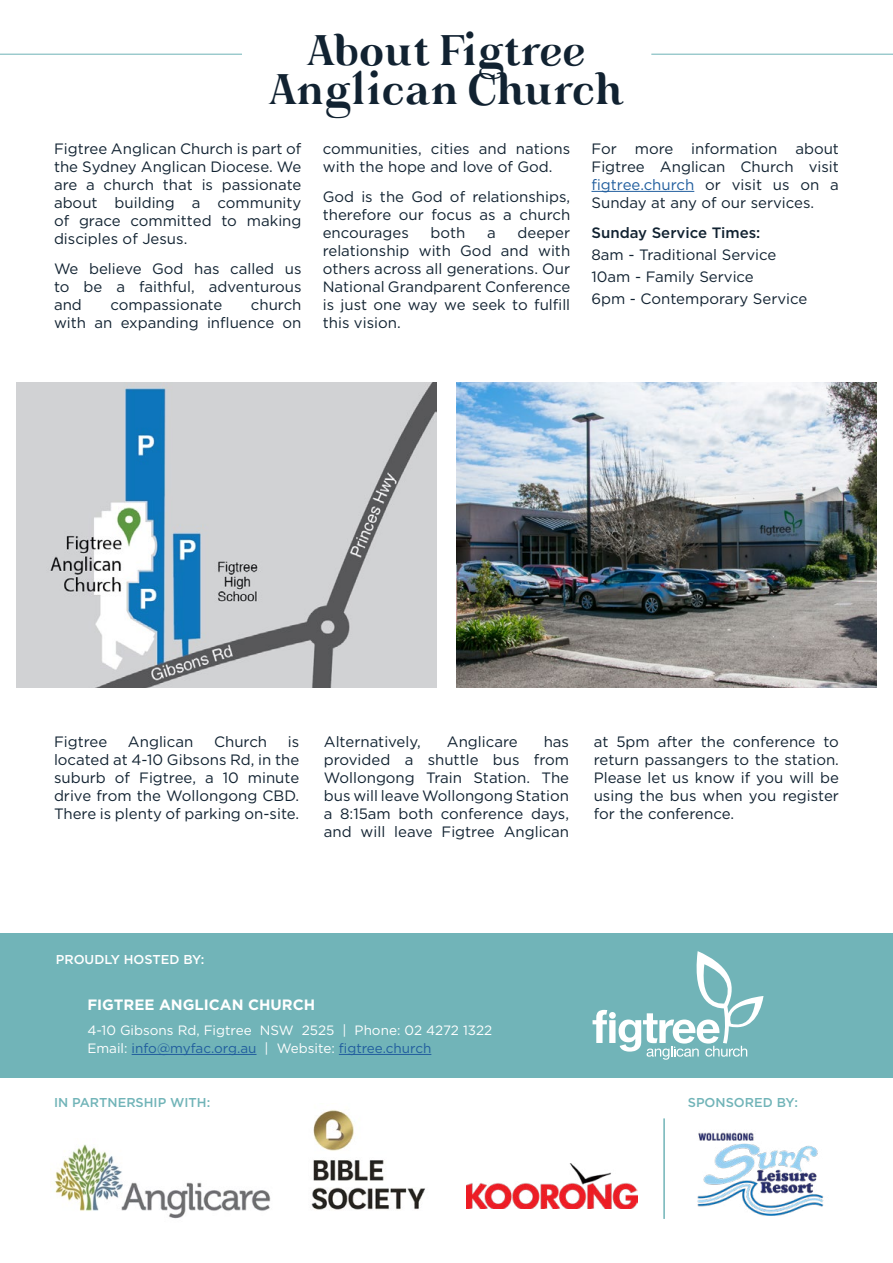
<style>
.page{position:relative;width:893px;height:1263px;background:#fff}
.page>*{position:absolute;margin:0;border:0;box-sizing:border-box;transform-origin:0 0}
.t1{font:38.85px/39px "Gorni";color:#112231;text-align:center}
.t2{font:15px/18px "Gotham";color:#112231;text-align:justify}
.t3{font:700 15px "Gotham";color:#fff}
.t4{font:500 15px "Gotham";color:#112231}
.t5{font:13.5px/18px "Gotham";color:#fff}
.t6{font:500 12.9px "Gotham";color:#71b4b8}
.t7{font:500 12.9px "Gotham";color:#fff}
.s1{color:#215e9e}
</style>
<div class="page">
<div style="left:0;top:934px;width:893px;height:144px;background:#71b4b8"></div>
<hr style="left:132px;top:1054px;width:124px;height:1px;background:#215e9e">
<hr style="left:339px;top:1054px;width:92px;height:1px;background:#215e9e">
<img style="left:52px;top:1144px;width:219px;height:75px">
<hr style="left:663px;top:1118px;width:2px;height:101px;background:#71b4b8">
<img style="left:697px;top:1132px;width:127px;height:84px">
<img style="left:466px;top:1163px;width:172px;height:46px">
<img style="left:311px;top:1110px;width:114px;height:100px">
<svg style="left:593px;top:951px;width:170px;height:109px"></svg>
<hr style="left:0;top:54px;width:242px;height:1px;background:#71b4b8">
<hr style="left:651px;top:54px;width:242px;height:1px;background:#71b4b8">
<hr style="left:591px;top:191px;width:103px;height:1px;background:#215e9e">
<img style="left:16px;top:382px;width:421px;height:305px">
<img style="left:456px;top:382px;width:421px;height:305px">
<h1 class="t1" style="left:269px;top:32px;width:356px">About Figtree<br>Anglican Church</h1>
<p class="t2" style="left:54px;top:139px;width:249px">Figtree Anglican Church is part of the Sydney Anglican Diocese. We are a church that is passionate about building a community of grace committed to making disciples of Jesus.</p>
<p class="t2" style="left:54px;top:259px;width:249px">We believe God has called us to be a faithful, adventurous and</p>
<p class="t2" style="left:591px;top:139px;width:249px">For more information about Figtree Anglican Church visit <span class="s1">figtree.church</span> or visit us on a Sunday at any of our services.</p>
<p class="t4" style="left:591px;top:222px;width:170px">Sunday Service Times:</p>
<p class="t2" style="left:591px;top:243px;width:217px;line-height:22.2px;text-align:left">8am - Traditional Service<br>10am - Family Service<br>6pm - Contemporary Service</p>
<p class="t2" style="left:323px;top:139px;width:249px">communities, cities and nations with the hope and love of God.</p>
<p class="t2" style="left:323px;top:187px;width:249px">God is the God of relationships, therefore our focus as a church encourages</p>
<p class="t2" style="left:323px;top:223px;width:249px;text-indent:195px">deeper relationship with God and with others across all generations. Our National Grandparent Conference is just one way we seek to fulfill this vision.</p>
<p class="t2" style="left:431px;top:223px;width:36px">both</p>
<p class="t2" style="left:487px;top:223px;width:10px">a</p>
<p class="t2" style="left:54px;top:295px;width:249px;text-align:right">church<br>with an expanding influence on</p>
<p class="t2" style="left:110px;top:295px;width:113px">compassionate</p>
<p class="t2" style="left:324px;top:732px;width:247px;text-indent:220px">has provided a shuttle bus from Wollongong Train Station. The bus will leave Wollongong Station a 8:15am both conference days, and will leave Figtree Anglican</p>
<p class="t2" style="left:594px;top:732px;width:247px">at 5pm after the conference to return passangers to the station.<br>Please let us know if you will be using the bus when you register for the conference.</p>
<p class="t2" style="left:54px;top:732px;width:55px">Figtree</p>
<p class="t2" style="left:128px;top:732px;width:67px">Anglican</p>
<p class="t2" style="left:214px;top:732px;width:55px">Church</p>
<p class="t2" style="left:54px;top:732px;width:247px;text-indent:234px">is located at 4-10 Gibsons Rd, in the suburb of Figtree, a 10 minute drive from the Wollongong CBD.<br>There is plenty of parking on-site.</p>
<p class="t2" style="left:324px;top:732px;width:98px">Alternatively,</p>
<p class="t2" style="left:447px;top:732px;width:72px">Anglicare</p>
<p class="t7" style="left:56px;top:951px;width:150px">PROUDLY HOSTED BY:</p>
<p class="t3" style="left:87px;top:994px;width:229px">FIGTREE ANGLICAN CHURCH</p>
<p class="t5" style="left:87px;top:1021px;width:407px">4-10 Gibsons Rd, Figtree NSW 2525 | Phone: 02 4272 1322<br>Email: <span class="s1">info@myfac.org.au</span> | Website: <span class="s1">figtree.church</span></p>
<p class="t6" style="left:54px;top:1094px;width:158px">IN PARTNERSHIP WITH:</p>
<p class="t6" style="left:688px;top:1094px;width:112px">SPONSORED BY:</p>
</div>
